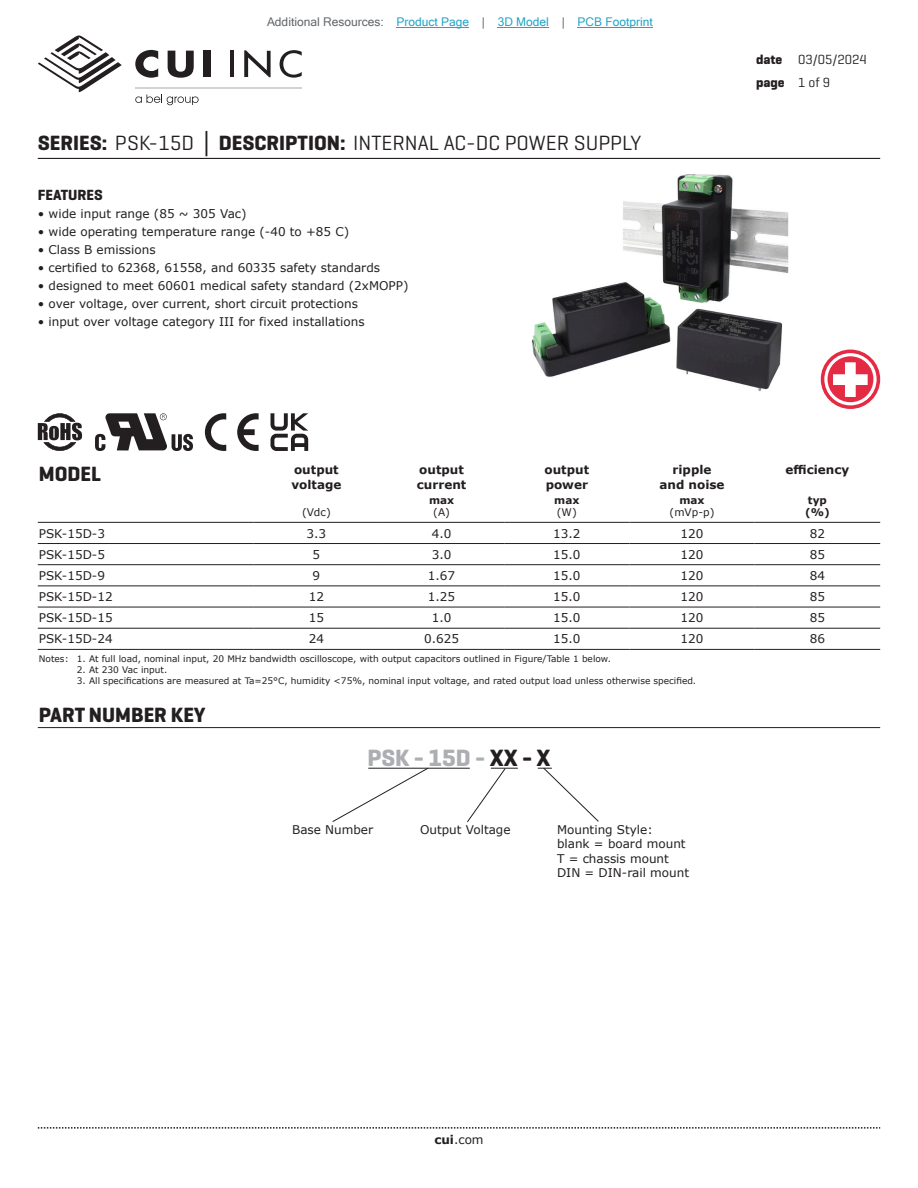
<style>
.page{position:relative;width:918px;height:1188px;background:#fff}
.page>*{position:absolute;margin:0;border:0;box-sizing:border-box;transform-origin:0 0}
.t1{font:700 24px "Geogrotesque";color:#adaeb2}
.t2{font:21px "Geogrotesque";color:#231f20}
.t3{font:700 21px "Geogrotesque";color:#231f20}
.t4{font:700 15px "Geogrotesque";color:#231f20}
.t5{font:13.5px/22.5px "Geogrotesque";color:#231f20}
.t6{font:12px/14.4px "Verdana";color:#231f20}
.t7{font:700 12px/14.4px "Verdana";color:#231f20}
.t8{font:12px "Microsoft Sans Serif";color:#23a4c6}
.t9{font:10.5px "Verdana";color:#231f20}
.t10{font:700 10.5px/12.6px "Verdana";color:#231f20}
.t11{font:9px "Verdana";color:#231f20}
.s1{color:#63676b}
.s2{font-weight:700}
.s3{font-family:"Verdana";font-weight:700}
.s4{color:#231f20}
</style>
<div class="page">
<svg style="left:38px;top:1127px;width:842px;height:2px"></svg>
<hr style="left:38px;top:158px;width:842px;height:1px;background:#231f20">
<svg style="left:38px;top:35px;width:84px;height:58px"></svg>
<hr style="left:230px;top:51px;width:4px;height:26px;background:#231f20">
<svg style="left:244px;top:50px;width:27px;height:27px"></svg>
<svg style="left:280px;top:50px;width:22px;height:28px"></svg>
<svg style="left:135px;top:50px;width:23px;height:28px"></svg>
<svg style="left:168px;top:51px;width:26px;height:27px"></svg>
<div style="left:203px;top:51px;width:8px;height:26px;background:#231f20"></div>
<svg style="left:135px;top:94px;width:64px;height:11px"></svg>
<hr style="left:135px;top:88px;width:167px;height:1px;background:#231f20">
<hr style="left:38px;top:522px;width:216px;height:1px;background:#231f20">
<hr style="left:254px;top:522px;width:125px;height:1px;background:#231f20">
<hr style="left:379px;top:522px;width:125px;height:1px;background:#231f20">
<hr style="left:504px;top:522px;width:125px;height:1px;background:#231f20">
<hr style="left:629px;top:522px;width:126px;height:1px;background:#231f20">
<hr style="left:755px;top:522px;width:125px;height:1px;background:#231f20">
<hr style="left:38px;top:543px;width:216px;height:1px;background:#231f20">
<hr style="left:254px;top:543px;width:125px;height:1px;background:#231f20">
<hr style="left:379px;top:543px;width:125px;height:1px;background:#231f20">
<hr style="left:504px;top:543px;width:125px;height:1px;background:#231f20">
<hr style="left:629px;top:543px;width:126px;height:1px;background:#231f20">
<hr style="left:755px;top:543px;width:125px;height:1px;background:#231f20">
<hr style="left:38px;top:564px;width:216px;height:1px;background:#231f20">
<hr style="left:254px;top:564px;width:125px;height:1px;background:#231f20">
<hr style="left:379px;top:564px;width:125px;height:1px;background:#231f20">
<hr style="left:504px;top:564px;width:125px;height:1px;background:#231f20">
<hr style="left:629px;top:564px;width:126px;height:1px;background:#231f20">
<hr style="left:755px;top:564px;width:125px;height:1px;background:#231f20">
<hr style="left:38px;top:586px;width:216px;height:1px;background:#231f20">
<hr style="left:254px;top:586px;width:125px;height:1px;background:#231f20">
<hr style="left:379px;top:586px;width:125px;height:1px;background:#231f20">
<hr style="left:504px;top:586px;width:125px;height:1px;background:#231f20">
<hr style="left:629px;top:586px;width:126px;height:1px;background:#231f20">
<hr style="left:755px;top:586px;width:125px;height:1px;background:#231f20">
<hr style="left:38px;top:607px;width:216px;height:1px;background:#231f20">
<hr style="left:254px;top:607px;width:125px;height:1px;background:#231f20">
<hr style="left:379px;top:607px;width:125px;height:1px;background:#231f20">
<hr style="left:504px;top:607px;width:125px;height:1px;background:#231f20">
<hr style="left:629px;top:607px;width:126px;height:1px;background:#231f20">
<hr style="left:755px;top:607px;width:125px;height:1px;background:#231f20">
<hr style="left:38px;top:628px;width:216px;height:1px;background:#231f20">
<hr style="left:254px;top:628px;width:125px;height:1px;background:#231f20">
<hr style="left:379px;top:628px;width:125px;height:1px;background:#231f20">
<hr style="left:504px;top:628px;width:125px;height:1px;background:#231f20">
<hr style="left:629px;top:628px;width:126px;height:1px;background:#231f20">
<hr style="left:755px;top:628px;width:125px;height:1px;background:#231f20">
<hr style="left:38px;top:649px;width:216px;height:1px;background:#231f20">
<hr style="left:254px;top:649px;width:125px;height:1px;background:#231f20">
<hr style="left:379px;top:649px;width:125px;height:1px;background:#231f20">
<hr style="left:504px;top:649px;width:125px;height:1px;background:#231f20">
<hr style="left:629px;top:649px;width:126px;height:1px;background:#231f20">
<hr style="left:755px;top:649px;width:125px;height:1px;background:#231f20">
<svg style="left:95px;top:413px;width:98px;height:38px"></svg>
<svg style="left:38px;top:413px;width:44px;height:38px"></svg>
<svg style="left:205px;top:413px;width:54px;height:38px"></svg>
<hr style="left:38px;top:727px;width:842px;height:1px;background:#231f20">
<hr style="left:368px;top:768px;width:102px;height:1px;background:#231f20">
<svg style="left:332px;top:767px;width:97px;height:55px"></svg>
<svg style="left:466px;top:768px;width:52px;height:54px"></svg>
<svg style="left:538px;top:767px;width:61px;height:55px"></svg>
<img style="left:531px;top:174px;width:290px;height:218px">
<svg style="left:270px;top:413px;width:38px;height:38px"></svg>
<svg style="left:821px;top:350px;width:59px;height:59px"></svg>
<hr style="left:397px;top:27px;width:72px;height:1px;background:#23a4c6">
<hr style="left:498px;top:27px;width:51px;height:1px;background:#23a4c6">
<hr style="left:578px;top:27px;width:75px;height:1px;background:#23a4c6">
<p class="t8" style="left:267px;top:15px;width:387px"><span class="s1">Additional Resources:</span> Product Page <span class="s1">|</span> 3D Model <span class="s1">|</span> PCB Footprint</p>
<h2 class="t2" style="left:38px;top:130px;width:605px"><span class="s2">SERIES:</span> PSK-15D <span class="s3">│</span> <span class="s2">DESCRIPTION:</span> INTERNAL AC-DC POWER SUPPLY</h2>
<p class="t4" style="left:38px;top:186px;width:67px">FEATURES</p>
<p class="t6" style="left:38px;top:207px;width:210px">• wide input range (85 ~ 305 Vac)</p>
<p class="t6" style="left:38px;top:225px;width:313px">• wide operating temperature range (-40 to +85 C)</p>
<p class="t6" style="left:38px;top:243px;width:119px">• Class B emissions</p>
<p class="t6" style="left:38px;top:261px;width:344px">• certified to 62368, 61558, and 60335 safety standards</p>
<p class="t6" style="left:38px;top:279px;width:372px">• designed to meet 60601 medical safety standard (2xMOPP)</p>
<p class="t6" style="left:38px;top:297px;width:322px">• over voltage, over current, short circuit protections</p>
<p class="t6" style="left:38px;top:315px;width:328px">• input over voltage category III for fixed installations</p>
<p class="t5" style="left:756px;top:48px;width:112px"><span class="s2">date</span> 03/05/2024 <span class="s2">page</span> 1 of 9</p>
<h2 class="t3" style="left:39px;top:461px;width:64px">MODEL</h2>
<p class="t7" style="left:291px;top:462px;width:51px">output voltage</p>
<p class="t7" style="left:417px;top:462px;width:51px">output current</p>
<p class="t7" style="left:545px;top:462px;width:46px">output power</p>
<p class="t7" style="left:660px;top:462px;width:67px;text-align:center">ripple and noise</p>
<p class="t7" style="left:786px;top:462px;width:65px">efficiency</p>
<p class="t9" style="left:302px;top:505px;width:30px">(Vdc)</p>
<p class="t10" style="left:805px;top:493px;width:26px">typ (%)</p>
<p class="t10" style="left:429px;top:493px;width:27px">max</p>
<p class="t9" style="left:433px;top:505px;width:18px">(A)</p>
<p class="t10" style="left:554px;top:493px;width:27px">max</p>
<p class="t9" style="left:557px;top:505px;width:21px">(W)</p>
<p class="t10" style="left:679px;top:493px;width:27px">max</p>
<p class="t9" style="left:670px;top:505px;width:46px">(mVp-p)</p>
<p class="t6" style="left:39px;top:526px;width:68px">PSK-15D-3</p>
<p class="t6" style="left:307px;top:526px;width:21px">3.3</p>
<p class="t6" style="left:432px;top:526px;width:21px">4.0</p>
<p class="t6" style="left:553px;top:526px;width:29px">13.2</p>
<p class="t6" style="left:681px;top:526px;width:24px">120</p>
<p class="t6" style="left:810px;top:526px;width:17px">82</p>
<p class="t6" style="left:39px;top:547px;width:68px">PSK-15D-5</p>
<p class="t6" style="left:313px;top:547px;width:9px">5</p>
<p class="t6" style="left:432px;top:547px;width:21px">3.0</p>
<p class="t6" style="left:553px;top:547px;width:29px">15.0</p>
<p class="t6" style="left:681px;top:547px;width:24px">120</p>
<p class="t6" style="left:810px;top:547px;width:17px">85</p>
<p class="t6" style="left:39px;top:568px;width:68px">PSK-15D-9</p>
<p class="t6" style="left:313px;top:568px;width:9px">9</p>
<p class="t6" style="left:428px;top:568px;width:29px">1.67</p>
<p class="t6" style="left:553px;top:568px;width:29px">15.0</p>
<p class="t6" style="left:681px;top:568px;width:24px">120</p>
<p class="t6" style="left:810px;top:568px;width:17px">84</p>
<p class="t6" style="left:39px;top:589px;width:75px">PSK-15D-12</p>
<p class="t6" style="left:309px;top:589px;width:17px">12</p>
<p class="t6" style="left:428px;top:589px;width:29px">1.25</p>
<p class="t6" style="left:553px;top:589px;width:29px">15.0</p>
<p class="t6" style="left:681px;top:589px;width:24px">120</p>
<p class="t6" style="left:810px;top:589px;width:17px">85</p>
<p class="t6" style="left:39px;top:611px;width:75px">PSK-15D-15</p>
<p class="t6" style="left:309px;top:611px;width:17px">15</p>
<p class="t6" style="left:432px;top:611px;width:21px">1.0</p>
<p class="t6" style="left:553px;top:611px;width:29px">15.0</p>
<p class="t6" style="left:681px;top:611px;width:24px">120</p>
<p class="t6" style="left:810px;top:611px;width:17px">85</p>
<p class="t6" style="left:39px;top:632px;width:75px">PSK-15D-24</p>
<p class="t6" style="left:309px;top:632px;width:17px">24</p>
<p class="t6" style="left:424px;top:632px;width:36px">0.625</p>
<p class="t6" style="left:553px;top:632px;width:29px">15.0</p>
<p class="t6" style="left:681px;top:632px;width:24px">120</p>
<p class="t6" style="left:810px;top:632px;width:17px">86</p>
<p class="t11" style="left:39px;top:653px;width:574px">Notes: 1. At full load, nominal input, 20 MHz bandwidth oscilloscope, with output capacitors outlined in Figure/Table 1 below.</p>
<p class="t11" style="left:77px;top:664px;width:92px">2. At 230 Vac input.</p>
<p class="t11" style="left:77px;top:674px;width:621px">3. All specifications are measured at Ta=25°C, humidity &lt;75%, nominal input voltage, and rated output load unless otherwise specified.</p>
<h2 class="t3" style="left:39px;top:701px;width:168px">PART NUMBER KEY</h2>
<h1 class="t1" style="left:367px;top:743px;width:185px">PSK - 15D - <span class="s4">XX - X</span></h1>
<p class="t6" style="left:292px;top:822px;width:83px">Base Number</p>
<p class="t6" style="left:420px;top:822px;width:92px">Output Voltage</p>
<p class="t6" style="left:557px;top:822px;width:134px">Mounting Style:<br>blank = board mount<br>T = chassis mount<br>DIN = DIN-rail mount</p>
<p class="t6" style="left:434px;top:1132px;width:51px"><span class="s2">cui</span>.com</p>
</div>
